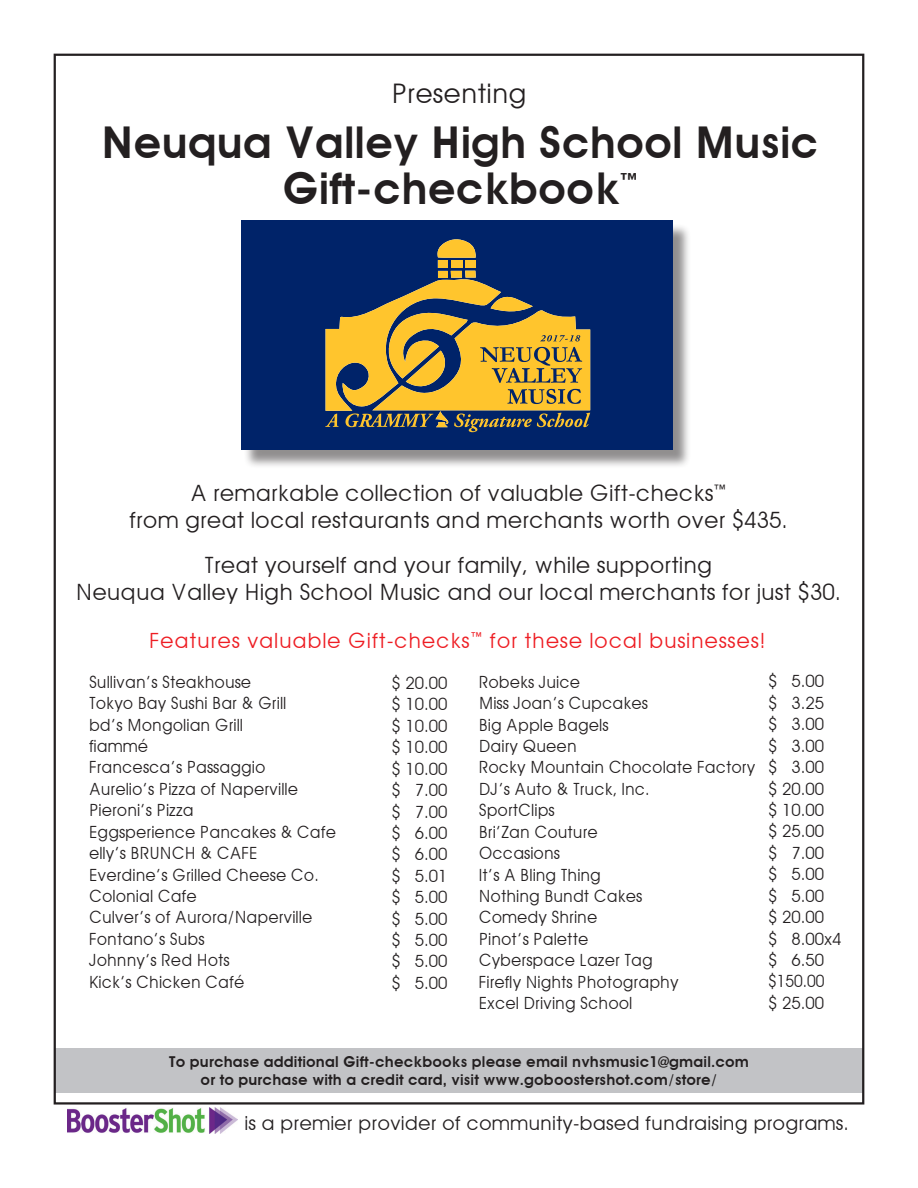
<style>
.page{position:relative;width:918px;height:1188px;background:#fff}
.page>*{position:absolute;margin:0;border:0;box-sizing:border-box;transform-origin:0 0}
.t1{font:600 43.8px/46.5px "Avant Garde";color:#231f20;text-align:center}
.t2{font:27px "Avant Garde";color:#231f20}
.t3{font:22.5px/27px "Avant Garde";color:#231f20;text-align:center}
.t4{font:21px "Avant Garde";letter-spacing:.03em;color:#ee1d23}
.t5{font:19.5px "Avant Garde";color:#231f20}
.t6{font:600 18px "Avant Garde";color:#231f20}
.t7{font:16.8px "Avant Garde";color:#231f20;scale:.95 1}
.t8{font:16.8px "Avant Garde";color:#231f20}
.t9{font:16.8px "Avant Garde";color:#231f20;scale:.93 1}
.t10{font:600 15px "Avant Garde";letter-spacing:.01em;color:#231f20}
</style>
<div class="page">
<div style="left:55px;top:1048px;width:809px;height:45px;background:#c2c3c6"></div>
<div style="left:244px;top:223px;width:448px;height:245px;background:#231f20;opacity:.5"></div>
<div style="left:241px;top:221px;width:432px;height:229px;background:#002369"></div>
<svg style="left:437px;top:239px;width:39px;height:19px"></svg>
<div style="left:451px;top:260px;width:11px;height:8px;background:#ffc52d"></div>
<div style="left:465px;top:260px;width:10px;height:8px;background:#ffc52d"></div>
<div style="left:438px;top:260px;width:10px;height:8px;background:#ffc52d"></div>
<svg style="left:325px;top:271px;width:265px;height:161px"></svg>
<img style="left:67px;top:1107px;width:171px;height:27px">
<p class="t2" style="left:391px;top:77px;width:137px">Presenting</p>
<p class="t1" style="left:101px;top:119px;width:719px">Neuqua Valley High School Music<br>Gift-checkbook</p>
<p class="t6" style="left:620px;top:169px;width:20px">™</p>
<p class="t3" style="left:129px;top:480px;width:660px">A remarkable collection of valuable Gift-checks<sup>™<br></sup>from great local restaurants and merchants worth over $435.</p>
<p class="t3" style="left:76px;top:551px;width:767px">Treat yourself and your family, while supporting<br>Neuqua Valley High School Music and our local merchants for just $30.</p>
<p class="t4" style="left:149px;top:628px;width:618px">Features valuable Gift-checks<sup>™</sup> for these local businesses!</p>
<p class="t7" style="left:89px;top:672px;width:172px">Sullivan’s Steakhouse</p>
<p class="t7" style="left:89px;top:693px;width:209px">Tokyo Bay Sushi Bar &amp; Grill</p>
<p class="t7" style="left:89px;top:714px;width:164px">bd’s Mongolian Grill</p>
<p class="t7" style="left:89px;top:736px;width:64px">fiammé</p>
<p class="t7" style="left:89px;top:757px;width:187px">Francesca’s Passaggio</p>
<p class="t7" style="left:89px;top:779px;width:222px">Aurelio’s Pizza of Naperville</p>
<p class="t7" style="left:89px;top:800px;width:112px">Pieroni’s Pizza</p>
<p class="t7" style="left:89px;top:822px;width:262px">Eggsperience Pancakes &amp; Cafe</p>
<p class="t7" style="left:89px;top:843px;width:179px">elly’s BRUNCH &amp; CAFE</p>
<p class="t7" style="left:89px;top:864px;width:243px">Everdine’s Grilled Cheese Co.</p>
<p class="t7" style="left:89px;top:886px;width:115px">Colonial Cafe</p>
<p class="t7" style="left:89px;top:907px;width:237px">Culver’s of Aurora/Naperville</p>
<p class="t7" style="left:89px;top:929px;width:123px">Fontano’s Subs</p>
<p class="t7" style="left:89px;top:950px;width:150px">Johnny’s Red Hots</p>
<p class="t7" style="left:89px;top:971px;width:165px">Kick’s Chicken Café</p>
<p class="t8" style="left:392px;top:673px;width:57px">$ 20.00</p>
<p class="t8" style="left:392px;top:694px;width:57px">$ 10.00</p>
<p class="t8" style="left:392px;top:716px;width:57px">$ 10.00</p>
<p class="t8" style="left:392px;top:737px;width:57px">$ 10.00</p>
<p class="t8" style="left:392px;top:759px;width:57px">$ 10.00</p>
<p class="t8" style="left:392px;top:780px;width:57px">$ 7.00</p>
<p class="t8" style="left:392px;top:801px;width:57px">$ 7.00</p>
<p class="t8" style="left:392px;top:823px;width:57px">$ 6.00</p>
<p class="t8" style="left:392px;top:844px;width:57px">$ 6.00</p>
<p class="t8" style="left:392px;top:866px;width:57px">$ 5.01</p>
<p class="t8" style="left:392px;top:887px;width:57px">$ 5.00</p>
<p class="t8" style="left:392px;top:908px;width:57px">$ 5.00</p>
<p class="t8" style="left:392px;top:930px;width:57px">$ 5.00</p>
<p class="t8" style="left:392px;top:951px;width:57px">$ 5.00</p>
<p class="t8" style="left:392px;top:973px;width:57px">$ 5.00</p>
<p class="t7" style="left:479px;top:672px;width:108px">Robeks Juice</p>
<p class="t7" style="left:479px;top:693px;width:180px">Miss Joan’s Cupcakes</p>
<p class="t7" style="left:479px;top:714px;width:138px">Big Apple Bagels</p>
<p class="t7" style="left:479px;top:736px;width:105px">Dairy Queen</p>
<p class="t7" style="left:479px;top:757px;width:293px">Rocky Mountain Chocolate Factory</p>
<p class="t7" style="left:479px;top:779px;width:181px">DJ’s Auto &amp; Truck, Inc.</p>
<p class="t7" style="left:479px;top:800px;width:82px">SportClips</p>
<p class="t7" style="left:479px;top:822px;width:127px">Bri’Zan Couture</p>
<p class="t7" style="left:479px;top:843px;width:87px">Occasions</p>
<p class="t7" style="left:479px;top:864px;width:130px">It’s A Bling Thing</p>
<p class="t7" style="left:479px;top:886px;width:174px">Nothing Bundt Cakes</p>
<p class="t7" style="left:479px;top:907px;width:126px">Comedy Shrine</p>
<p class="t7" style="left:479px;top:929px;width:117px">Pinot’s Palette</p>
<p class="t7" style="left:479px;top:950px;width:185px">Cyberspace Lazer Tag</p>
<p class="t7" style="left:479px;top:971px;width:212px">Firefly Nights Photography</p>
<p class="t7" style="left:479px;top:993px;width:163px">Excel Driving School</p>
<p class="t8" style="left:768px;top:671px;width:57px">$ 5.00</p>
<p class="t8" style="left:768px;top:693px;width:57px">$ 3.25</p>
<p class="t8" style="left:768px;top:714px;width:57px">$ 3.00</p>
<p class="t8" style="left:768px;top:736px;width:57px">$ 3.00</p>
<p class="t8" style="left:768px;top:757px;width:57px">$ 3.00</p>
<p class="t8" style="left:768px;top:778px;width:57px">$ 20.00</p>
<p class="t8" style="left:768px;top:800px;width:57px">$ 10.00</p>
<p class="t8" style="left:768px;top:821px;width:57px">$ 25.00</p>
<p class="t8" style="left:768px;top:843px;width:57px">$ 7.00</p>
<p class="t8" style="left:768px;top:864px;width:57px">$ 5.00</p>
<p class="t8" style="left:768px;top:886px;width:57px">$ 5.00</p>
<p class="t8" style="left:768px;top:907px;width:57px">$ 20.00</p>
<p class="t8" style="left:768px;top:928px;width:75px">$ 8.00x4</p>
<p class="t8" style="left:768px;top:950px;width:57px">$ 6.50</p>
<p class="t9" style="left:768px;top:971px;width:62px">$150.00</p>
<p class="t8" style="left:768px;top:993px;width:57px">$ 25.00</p>
<p class="t10" style="left:169px;top:1052px;width:581px">To purchase additional Gift-checkbooks please email nvhsmusic1@gmail.com</p>
<p class="t10" style="left:201px;top:1070px;width:519px">or to purchase with a credit card, visit www.goboostershot.com/store/</p>
<p class="t5" style="left:245px;top:1111px;width:606px">is a premier provider of community-based fundraising programs.</p>
</div>
